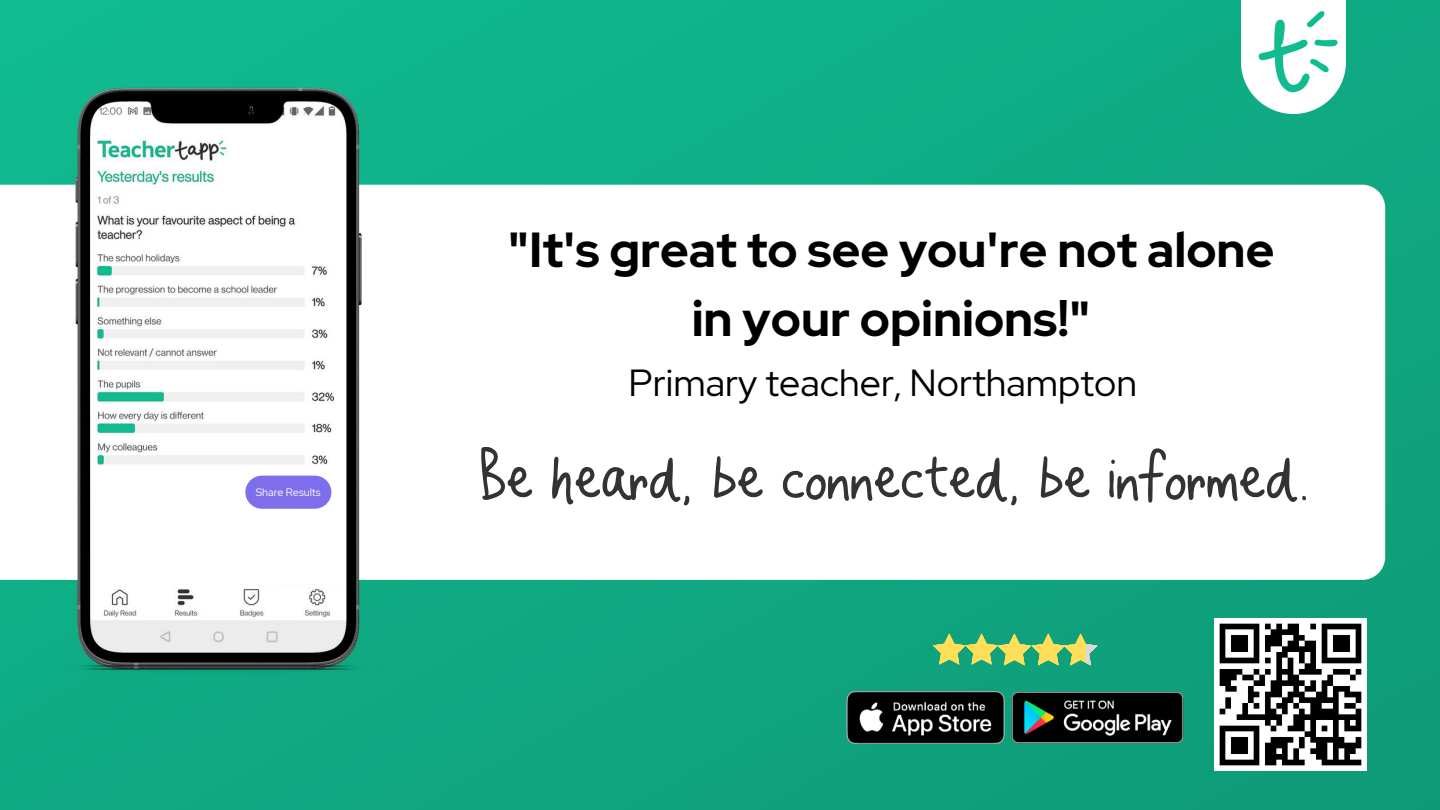
<style>
.page{position:relative;width:1440px;height:810px;background:#fff}
.page>*{position:absolute;margin:0;border:0;box-sizing:border-box;transform-origin:0 0}
.t1{font:73.5px "Tapp Hand";color:#333}
.t2{font:700 49px/68.1px "Red Hat Display";color:#000;text-align:center}
.t3{font:37.6px "Red Hat Display";color:#000}
.t4{font:10.8px "Red Hat Display";color:#fff}
</style>
<div class="page">
<div style="left:1px;top:0;width:1439px;height:810px;background:linear-gradient(to right,#0fb288,#11a47f)"></div>
<svg style="left:0;top:185px;width:1385px;height:395px"></svg>
<img style="left:1242px;top:0;width:104px;height:114px">
<img style="left:40px;top:88px;width:355px;height:589px">
<img style="left:40px;top:583px;width:354px;height:90px">
<div style="left:92px;top:466px;width:251px;height:117px;background:#fff"></div>
<div style="left:245px;top:476px;width:86px;height:33px;background:#7d6eeb;border-radius:17px"></div>
<img style="left:1215px;top:619px;width:151px;height:151px">
<img style="left:847px;top:691px;width:153px;height:52px">
<img style="left:1000px;top:680px;width:195px;height:76px">
<svg style="left:933px;top:634px;width:164px;height:31px"></svg>
<p class="t4" style="left:256px;top:485px;width:66px">Share Results</p>
<p class="t2" style="left:508px;top:216px;width:768px">"It's great to see you're not alone in your opinions!"</p>
<p class="t3" style="left:628px;top:358px;width:510px">Primary teacher, Northampton</p>
<h1 class="t1" style="left:480px;top:442px;width:816px">Be heard be connected be informed</h1>
<h1 class="t1" style="left:683px;top:447px;width:9px">,</h1>
<h1 class="t1" style="left:1010px;top:447px;width:9px">,</h1>
<h1 class="t1" style="left:1301px;top:445px;width:8px">.</h1>
</div>
